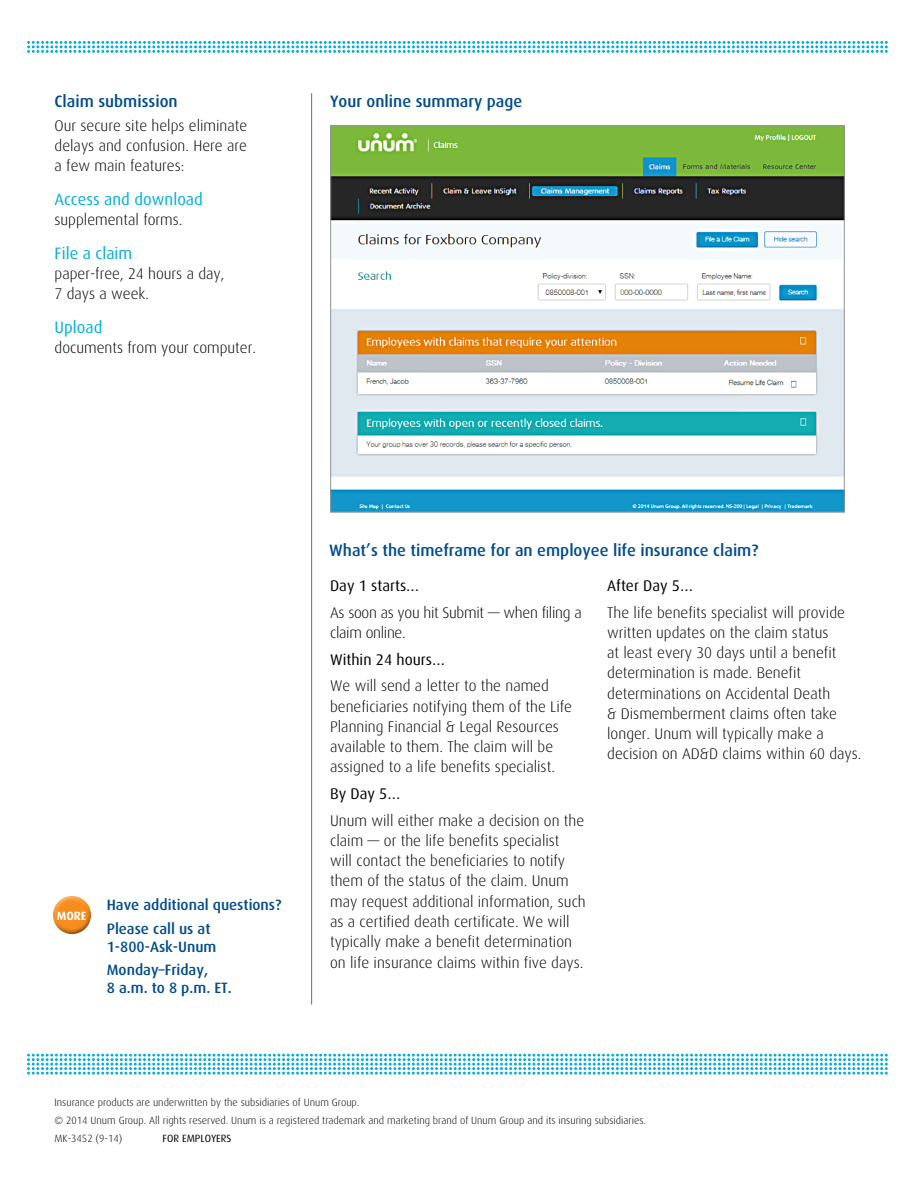
<style>
.page{position:relative;width:918px;height:1188px;background:#fff}
.page>*{position:absolute;margin:0;border:0;box-sizing:border-box;transform-origin:0 0}
.t1{font:500 16.5px "Dax";color:#004b8d}
.t2{font:16.5px "Dax";color:#00afdb}
.t3{font:300 15.45px/20.2px "Dax Pro";color:#000}
.t4{font:300 15.45px/20.2px "Dax";color:#000;text-align:justify}
.t5{font:300 15.45px/20.2px "Dax Pro";letter-spacing:-.02em;color:#000}
.t6{font:15.45px "Dax Pro";color:#000}
.t7{font:500 15px/23.4px "Dax";color:#004b8d}
.t8{font:700 12px "Dax";color:#fff}
.t9{font:300 10.5px/17.9px "Dax";color:#000}
.t10{font:10.5px "Dax";color:#000}
</style>
<div class="page">
<svg style="left:27px;top:1054px;width:861px;height:21px"></svg>
<svg style="left:27px;top:41px;width:861px;height:12px"></svg>
<hr style="left:311px;top:93px;width:1px;height:912px;background:#507793">
<div style="left:52px;top:893px;width:41px;height:30px;background:#fff;opacity:.62"></div>
<div style="left:52px;top:905px;width:41px;height:30px;background:#000;opacity:.62"></div>
<img style="left:332px;top:127px;width:511px;height:383px">
<p class="t1" style="left:55px;top:92px;width:125px">Claim submission</p>
<p class="t4" style="left:55px;top:115px;width:194px">Our secure site helps eliminate delays and confusion. Here are a few main features:</p>
<p class="t2" style="left:55px;top:190px;width:150px">Access and download</p>
<p class="t4" style="left:55px;top:210px;width:130px">supplemental forms.</p>
<p class="t2" style="left:55px;top:244px;width:79px">File a claim</p>
<p class="t4" style="left:55px;top:264px;width:172px">paper-free, 24 hours a day,<br>7 days a week.</p>
<p class="t2" style="left:55px;top:318px;width:49px">Upload</p>
<p class="t4" style="left:55px;top:338px;width:203px">documents from your computer.</p>
<p class="t1" style="left:330px;top:92px;width:194px">Your online summary page</p>
<p class="t8" style="left:57px;top:909px;width:31px">MORE</p>
<p class="t7" style="left:107px;top:894px;width:176px">Have additional questions?<br>Please call us at</p>
<p class="t7" style="left:107px;top:935px;width:111px">1-800-Ask-Unum<br>Monday–Friday,</p>
<p class="t7" style="left:107px;top:976px;width:127px">8 a.m. to 8 p.m. ET.</p>
<p class="t1" style="left:329px;top:541px;width:431px">What’s the timeframe for an employee life insurance claim?</p>
<p class="t6" style="left:330px;top:576px;width:91px">Day 1 starts…</p>
<p class="t5" style="left:330px;top:602px;width:253px">As soon as you hit Submit — when filing a claim online.</p>
<p class="t6" style="left:330px;top:649px;width:116px">Within 24 hours…</p>
<p class="t3" style="left:330px;top:675px;width:244px">We will send a letter to the named beneficiaries notifying them of the Life Planning Financial &amp; Legal Resources available to them. The claim will be assigned to a life benefits specialist.</p>
<p class="t6" style="left:330px;top:784px;width:72px">By Day 5…</p>
<p class="t3" style="left:330px;top:810px;width:257px">Unum will either make a decision on the claim — or the life benefits specialist<br>will contact the beneficiaries to notify them of the status of the claim. Unum may request additional information, such as a certified death certificate. We will typically make a benefit determination on life insurance claims within five days.</p>
<p class="t6" style="left:607px;top:576px;width:87px">After Day 5…</p>
<p class="t3" style="left:607px;top:602px;width:256px">The life benefits specialist will provide written updates on the claim status<br>at least every 30 days until a benefit determination is made. Benefit determinations on Accidental Death<br>&amp; Dismemberment claims often take longer. Unum will typically make a decision on AD&amp;D claims within 60 days.</p>
<p class="t9" style="left:55px;top:1094px;width:593px">Insurance products are underwritten by the subsidiaries of Unum Group.<br>© 2014 Unum Group. All rights reserved. Unum is a registered trademark and marketing brand of Unum Group and its insuring subsidiaries.<br>MK-3452 (9-14)</p>
<p class="t10" style="left:163px;top:1133px;width:70px">FOR EMPLOYERS</p>
</div>
